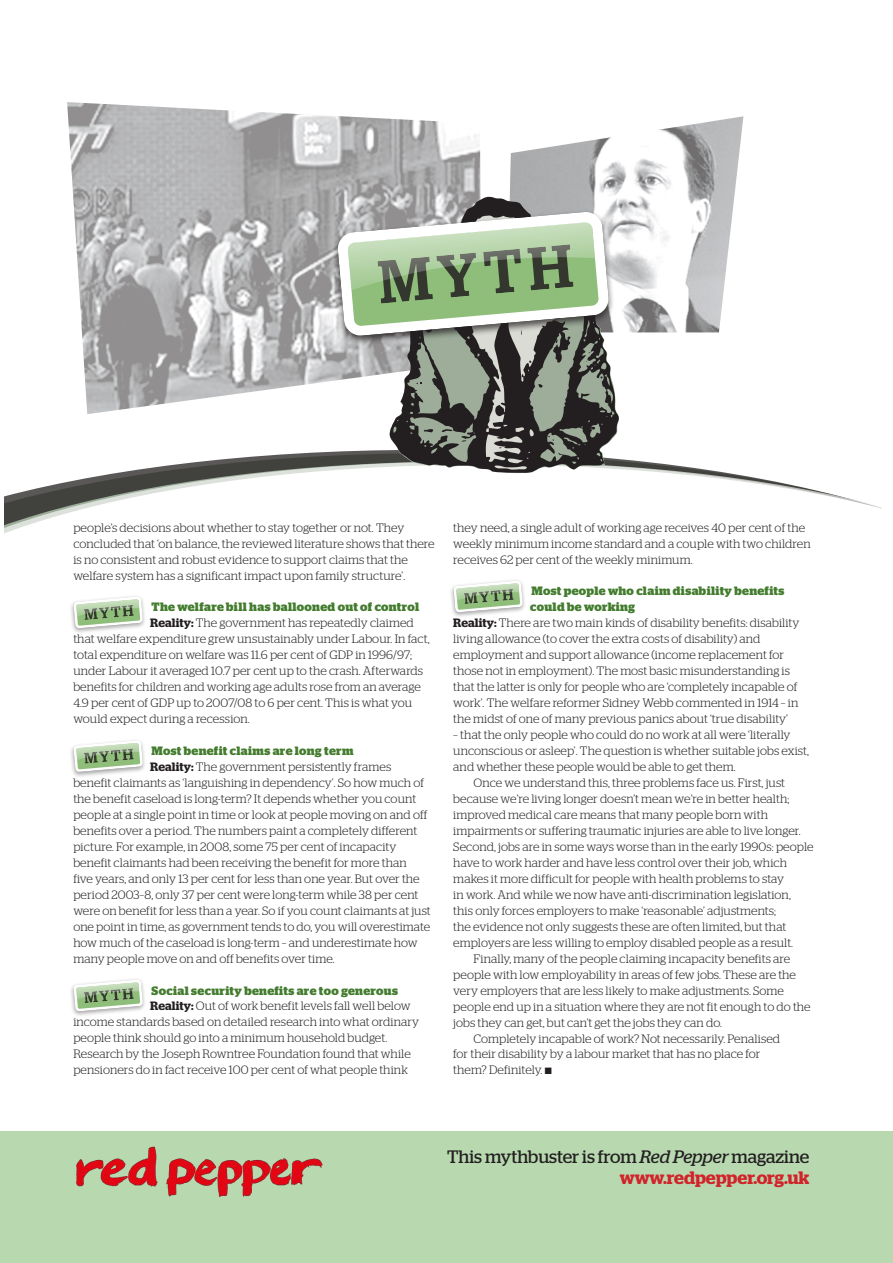
<style>
.page{position:relative;width:893px;height:1263px;background:#fff}
.page>*{position:absolute;margin:0;border:0;box-sizing:border-box;transform-origin:0 0}
.t1{font:18px "Stag";color:#231f20}
.t2{font:600 18px "Stag";color:#d1232a}
.t3{font:300 12.15px/15.9px "Stag";letter-spacing:.005em;color:#231f20}
.t4{font:700 12.15px "Stag";letter-spacing:.03em;color:#437c2e}
.s1{font-weight:600}
.s2{font-style:italic}
</style>
<div class="page">
<img style="left:510px;top:116px;width:233px;height:216px">
<img style="left:67px;top:102px;width:414px;height:312px">
<svg style="left:207px;top:451px;width:430px;height:10px"></svg>
<svg style="left:5px;top:461px;width:876px;height:72px"></svg>
<svg style="left:389px;top:196px;width:230px;height:277px"></svg>
<div style="left:331px;top:210px;width:284px;height:136px;background:#231f20;opacity:.75"></div>
<svg style="left:337px;top:211px;width:282px;height:259px"></svg>
<div style="left:449px;top:578px;width:78px;height:40px;background:#231f20;opacity:.4"></div>
<svg style="left:453px;top:580px;width:70px;height:32px"></svg>
<div style="left:69px;top:594px;width:78px;height:40px;background:#231f20;opacity:.4"></div>
<svg style="left:73px;top:596px;width:70px;height:32px"></svg>
<div style="left:69px;top:738px;width:78px;height:40px;background:#231f20;opacity:.4"></div>
<svg style="left:73px;top:740px;width:70px;height:32px"></svg>
<div style="left:69px;top:977px;width:78px;height:40px;background:#231f20;opacity:.4"></div>
<svg style="left:73px;top:979px;width:70px;height:32px"></svg>
<div style="left:0;top:1131px;width:893px;height:132px;background:#b8d9b0"></div>
<img style="left:77px;top:1146px;width:246px;height:51px">
<p class="t3" style="left:73px;top:519px;width:363px">people’s decisions about whether to stay together or not. They concluded that ‘on balance, the reviewed literature shows that there is no consistent and robust evidence to support claims that the welfare system has a significant impact upon family structure’.</p>
<p class="t4" style="left:152px;top:600px;width:269px">The welfare bill has ballooned out of control</p>
<p class="t3" style="left:150px;top:615px;width:265px"><span class="s1">Reality:</span> The government has repeatedly claimed</p>
<p class="t3" style="left:73px;top:631px;width:358px">that welfare expenditure grew unsustainably under Labour. In fact,</p>
<p class="t3" style="left:73px;top:647px;width:340px">total expenditure on welfare was 11.6 per cent of GDP in 1996/97;</p>
<p class="t3" style="left:73px;top:663px;width:351px">under Labour it averaged 10.7 per cent up to the crash. Afterwards</p>
<p class="t3" style="left:73px;top:679px;width:349px">benefits for children and working age adults rose from an average</p>
<p class="t3" style="left:73px;top:695px;width:340px">4.9 per cent of GDP up to 2007/08 to 6 per cent. This is what you</p>
<p class="t3" style="left:73px;top:711px;width:178px">would expect during a recession.</p>
<p class="t4" style="left:152px;top:744px;width:203px">Most benefit claims are long term</p>
<p class="t3" style="left:150px;top:759px;width:243px"><span class="s1">Reality:</span> The government persistently frames</p>
<p class="t3" style="left:73px;top:775px;width:352px">benefit claimants as ‘languishing in dependency’. So how much of</p>
<p class="t3" style="left:73px;top:791px;width:344px">the benefit caseload is long-term? It depends whether you count</p>
<p class="t3" style="left:73px;top:806px;width:356px">people at a single point in time or look at people moving on and off</p>
<p class="t3" style="left:73px;top:822px;width:346px">benefits over a period. The numbers paint a completely different</p>
<p class="t3" style="left:73px;top:838px;width:325px">picture. For example, in 2008, some 75 per cent of incapacity</p>
<p class="t3" style="left:73px;top:854px;width:335px">benefit claimants had been receiving the benefit for more than</p>
<p class="t3" style="left:73px;top:870px;width:348px">five years, and only 13 per cent for less than one year. But over the</p>
<p class="t3" style="left:73px;top:886px;width:347px">period 2003–8, only 37 per cent were long-term while 38 per cent</p>
<p class="t3" style="left:73px;top:902px;width:359px">were on benefit for less than a year. So if you count claimants at just</p>
<p class="t3" style="left:73px;top:918px;width:359px">one point in time, as government tends to do, you will overestimate</p>
<p class="t3" style="left:73px;top:934px;width:346px">how much of the caseload is long-term – and underestimate how</p>
<p class="t3" style="left:73px;top:950px;width:263px">many people move on and off benefits over time.</p>
<p class="t4" style="left:152px;top:983px;width:248px">Social security benefits are too generous</p>
<p class="t3" style="left:150px;top:998px;width:262px"><span class="s1">Reality:</span> Out of work benefit levels fall well below</p>
<p class="t3" style="left:73px;top:1014px;width:347px">income standards based on detailed research into what ordinary</p>
<p class="t3" style="left:73px;top:1030px;width:315px">people think should go into a minimum household budget.</p>
<p class="t3" style="left:73px;top:1046px;width:339px">Research by the Joseph Rowntree Foundation found that while</p>
<p class="t3" style="left:73px;top:1062px;width:336px">pensioners do in fact receive 100 per cent of what people think</p>
<p class="t3" style="left:453px;top:519px;width:359px">they need, a single adult of working age receives 40 per cent of the weekly minimum income standard and a couple with two children receives 62 per cent of the weekly minimum.</p>
<p class="t4" style="left:531px;top:584px;width:254px">Most people who claim disability benefits</p>
<p class="t4" style="left:530px;top:600px;width:106px">could be working</p>
<p class="t3" style="left:453px;top:615px;width:348px"><span class="s1">Reality:</span> There are two main kinds of disability benefits: disability</p>
<p class="t3" style="left:453px;top:631px;width:309px">living allowance (to cover the extra costs of disability) and</p>
<p class="t3" style="left:453px;top:647px;width:332px">employment and support allowance (income replacement for</p>
<p class="t3" style="left:453px;top:663px;width:338px">those not in employment). The most basic misunderstanding is</p>
<p class="t3" style="left:453px;top:679px;width:346px">that the latter is only for people who are ‘completely incapable of</p>
<p class="t3" style="left:453px;top:695px;width:347px">work’. The welfare reformer Sidney Webb commented in 1914 – in</p>
<p class="t3" style="left:453px;top:711px;width:336px">the midst of one of many previous panics about ‘true disability’</p>
<p class="t3" style="left:453px;top:727px;width:339px">– that the only people who could do no work at all were ‘literally</p>
<p class="t3" style="left:453px;top:743px;width:357px">unconscious or asleep’. The question is whether suitable jobs exist,</p>
<p class="t3" style="left:453px;top:759px;width:284px">and whether these people would be able to get them.</p>
<p class="t3" style="left:473px;top:775px;width:313px">Once we understand this, three problems face us. First, just</p>
<p class="t3" style="left:453px;top:791px;width:338px">because we’re living longer doesn’t mean we’re in better health;</p>
<p class="t3" style="left:453px;top:807px;width:316px">improved medical care means that many people born with</p>
<p class="t3" style="left:453px;top:822px;width:349px">impairments or suffering traumatic injuries are able to live longer.</p>
<p class="t3" style="left:453px;top:838px;width:362px">Second, jobs are in some ways worse than in the early 1990s: people</p>
<p class="t3" style="left:453px;top:854px;width:335px">have to work harder and have less control over their job, which</p>
<p class="t3" style="left:453px;top:870px;width:332px">makes it more difficult for people with health problems to stay</p>
<p class="t3" style="left:453px;top:886px;width:339px">in work. And while we now have anti-discrimination legislation,</p>
<p class="t3" style="left:453px;top:902px;width:324px">this only forces employers to make ‘reasonable’ adjustments;</p>
<p class="t3" style="left:453px;top:918px;width:335px">the evidence not only suggests these are often limited, but that</p>
<p class="t3" style="left:453px;top:934px;width:341px">employers are less willing to employ disabled people as a result.</p>
<p class="t3" style="left:473px;top:950px;width:318px">Finally, many of the people claiming incapacity benefits are</p>
<p class="t3" style="left:453px;top:966px;width:344px">people with low employability in areas of few jobs. These are the</p>
<p class="t3" style="left:453px;top:982px;width:332px">very employers that are less likely to make adjustments. Some</p>
<p class="t3" style="left:453px;top:998px;width:359px">people end up in a situation where they are not fit enough to do the</p>
<p class="t3" style="left:453px;top:1014px;width:270px">jobs they can get, but can’t get the jobs they can do.</p>
<p class="t3" style="left:473px;top:1030px;width:308px">Completely incapable of work? Not necessarily. Penalised</p>
<p class="t3" style="left:453px;top:1046px;width:309px">for their disability by a labour market that has no place for</p>
<p class="t3" style="left:453px;top:1062px;width:100px">them? Definitely. ■</p>
<p class="t1" style="left:447px;top:1146px;width:364px">This mythbuster is from <span class="s2">Red Pepper</span> magazine</p>
<p class="t2" style="left:620px;top:1167px;width:191px">www.redpepper.org.uk</p>
</div>
